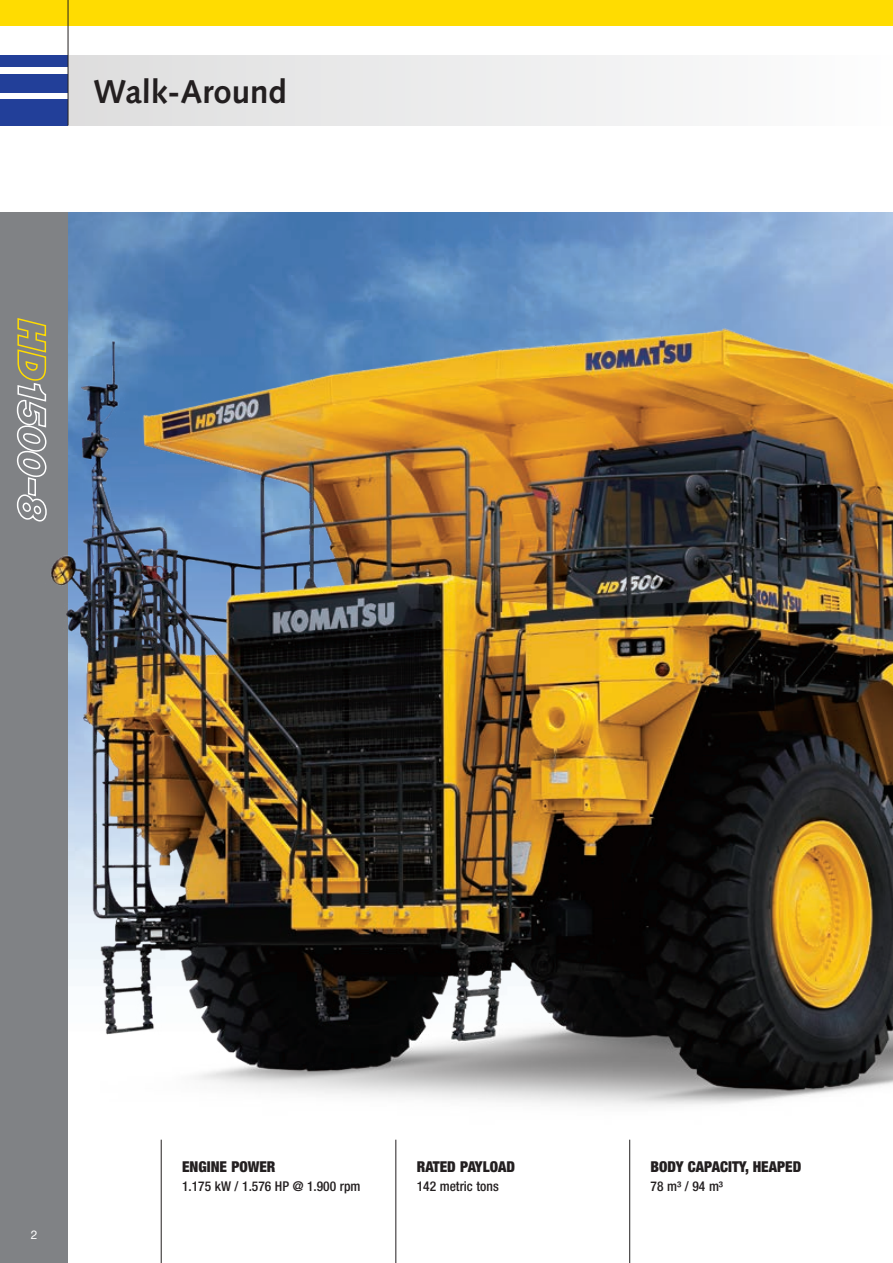
<style>
.page{position:relative;width:893px;height:1263px;background:#fff}
.page>*{position:absolute;margin:0;border:0;box-sizing:border-box;transform-origin:0 0}
.t1{font:700 33px "Syntax LTCE";color:#231f20}
.t2{font:900 condensed 15px "Helvetica Neue LT Pro";color:#231f20}
.t3{font:500 condensed 13.5px "Helvetica Neue LT Pro";color:#231f20}
.t4{font:12px "Helvetica Neue LT Pro";color:#fff}
</style>
<div class="page">
<img style="left:68px;top:213px;width:825px;height:996px">
<div style="left:0;top:213px;width:68px;height:1050px;background:#808285"></div>
<div style="left:0;top:99px;width:68px;height:26px;background:#223f99"></div>
<div style="left:0;top:74px;width:68px;height:18px;background:#223f99"></div>
<div style="left:0;top:55px;width:68px;height:12px;background:#223f99"></div>
<div style="left:0;top:0;width:893px;height:26px;background:#ffdc01"></div>
<div style="left:68px;top:55px;width:825px;height:70px;background:linear-gradient(to right,#ddddde,#fdfdfe)"></div>
<hr style="left:68px;top:0;width:1px;height:125px;background:#231f20">
<img style="left:51px;top:270px;width:842px;height:888px">
<svg style="left:16px;top:318px;width:31px;height:204px"></svg>
<hr style="left:395px;top:1140px;width:1px;height:123px;background:#231f20">
<hr style="left:161px;top:1140px;width:1px;height:123px;background:#231f20">
<hr style="left:629px;top:1140px;width:1px;height:123px;background:#231f20">
<h1 class="t1" style="left:94px;top:73px;width:195px">Walk-Around</h1>
<p class="t4" style="left:31px;top:1227px;width:8px">2</p>
<p class="t2" style="left:182px;top:1157px;width:95px">ENGINE POWER</p>
<p class="t3" style="left:182px;top:1178px;width:180px">1.175 kW / 1.576 HP @ 1.900 rpm</p>
<p class="t2" style="left:417px;top:1157px;width:100px">RATED PAYLOAD</p>
<p class="t3" style="left:417px;top:1178px;width:84px">142 metric tons</p>
<p class="t2" style="left:651px;top:1157px;width:152px">BODY CAPACITY, HEAPED</p>
<p class="t3" style="left:651px;top:1178px;width:74px">78 m³ / 94 m³</p>
</div>
